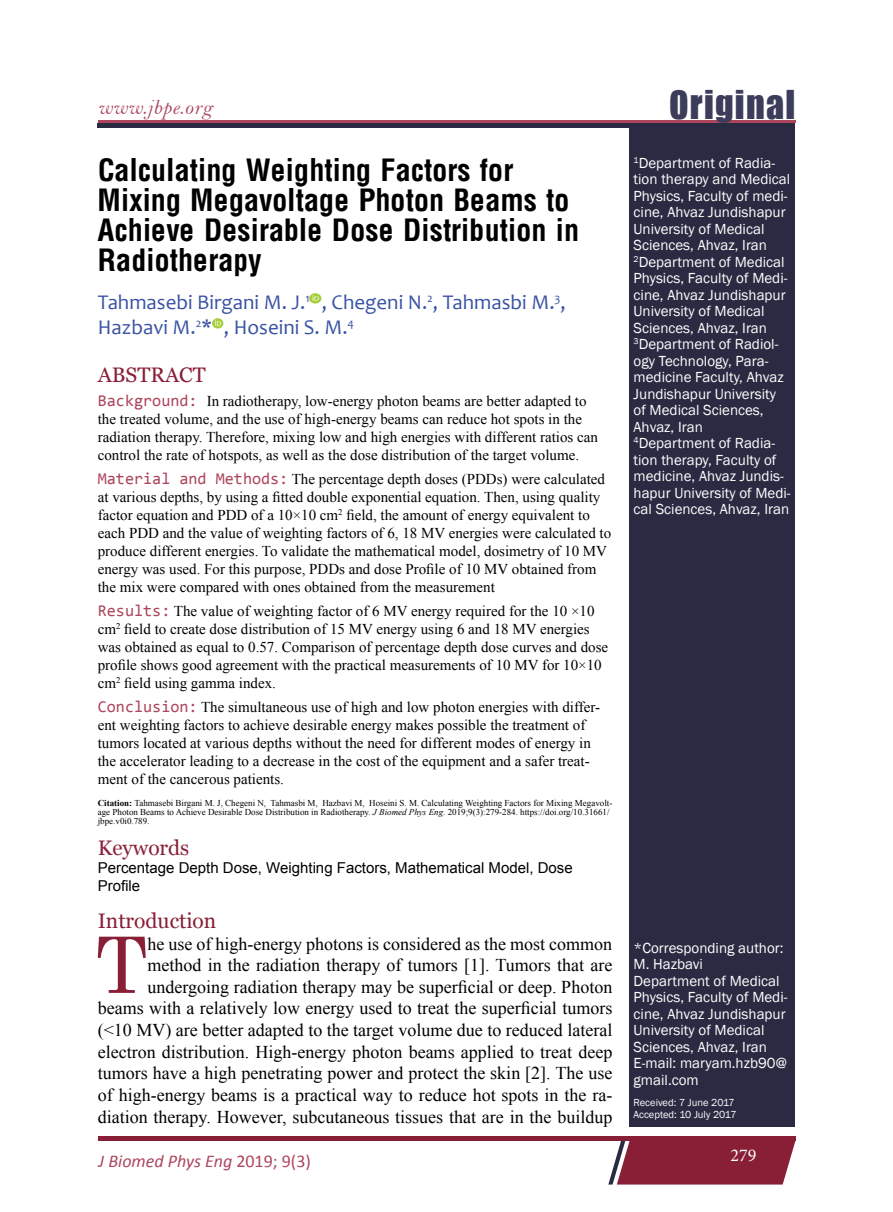
<style>
.page{position:relative;width:893px;height:1212px;background:#fff}
.page>*{position:absolute;margin:0;border:0;box-sizing:border-box;transform-origin:0 0}
.t1{font:77.85px "Century Schoolbook";color:#891f36}
.t2{font:40.5px "Billboard";letter-spacing:.03em;color:#3c3d5b}
.t3{font:700 30px/30px "Arena Condensed";color:#000}
.t4{font:21px/25.2px "Candara";color:#3a53a4}
.t5{font:21px "Georgia";color:#891f36}
.t6{font:21px "Bell MT Italic";letter-spacing:.03em;color:#ad465c}
.t7{font:18px/21.6px "Times New Roman";color:#000;text-align:right}
.t8{font:italic 18px "Calibri";color:#ad465c}
.t9{font:18px "Minion Pro";color:#fff}
.t10{font:15px/18px "Times New Roman";color:#000}
.t11{font:15px/16.5px "Franklin Gothic";color:#fff}
.t12{font:15px/18px "Arial";color:#000}
.t13{font:10.5px/12px "Franklin Gothic";color:#fff}
.t14{font:9px/9px "Times New Roman";color:#000}
.s1{font-family:"Consolas";font-size:16.5px;color:#ae455b}
.s2{font-family:"Consolas";font-size:16.5px;color:#ad465c}
.s3{font-weight:700}
.s4{font-style:italic}
.s5{font-style:normal}
</style>
<div class="page">
<div style="left:98px;top:1136px;width:697px;height:5px;background:#891f36"></div>
<svg style="left:608px;top:1141px;width:187px;height:43px;background:#913348"></svg>
<hr style="left:98px;top:120px;width:698px;height:2px;background:#ad465c">
<div style="left:629px;top:126px;width:166px;height:1001px;background:#2a2a42"></div>
<div style="left:98px;top:123px;width:697px;height:5px;background:#2a2a42"></div>
<svg style="left:310px;top:294px;width:12px;height:9px"></svg>
<svg style="left:212px;top:319px;width:12px;height:9px"></svg>
<h3 class="t6" style="left:98px;top:94px;width:116px">www.jbpe.org</h3>
<h3 class="t3" style="left:98px;top:155px;width:483px">Calculating Weighting Factors for<br>Mixing Megavoltage Photon Beams to<br>Achieve Desirable Dose Distribution in<br>Radiotherapy</h3>
<h3 class="t4" style="left:98px;top:289px;width:470px">Tahmasebi Birgani M. J.<sup>1</sup> , Chegeni N.<sup>2</sup>, Tahmasbi M.<sup>3</sup>,<br>Hazbavi M.<sup>2</sup>* , Hoseini S. M.<sup>4</sup></h3>
<h3 class="t5" style="left:98px;top:362px;width:109px">ABSTRACT</h3>
<p class="t10" style="left:98px;top:391px;width:502px"><span class="s1">Background:</span> In radiotherapy, low-energy photon beams are better adapted to the treated volume, and the use of high-energy beams can reduce hot spots in the radiation therapy. Therefore, mixing low and high energies with different ratios can control the rate of hotspots, as well as the dose distribution of the target volume.</p>
<p class="t10" style="left:98px;top:469px;width:515px"><span class="s2">Material and Methods:</span> The percentage depth doses (PDDs) were calculated at various depths, by using a fitted double exponential equation. Then, using quality factor equation and PDD of a 10×10 cm<sup>2</sup> field, the amount of energy equivalent to each PDD and the value of weighting factors of 6, 18 MV energies were calculated to produce different energies. To validate the mathematical model, dosimetry of 10 MV energy was used. For this purpose, PDDs and dose Profile of 10 MV obtained from the mix were compared with ones obtained from the measurement</p>
<p class="t10" style="left:98px;top:601px;width:512px"><span class="s2">Results:</span> The value of weighting factor of 6 MV energy required for the 10 ×10 cm<sup>2</sup> field to create dose distribution of 15 MV energy using 6 and 18 MV energies was obtained as equal to 0.57. Comparison of percentage depth dose curves and dose profile shows good agreement with the practical measurements of 10 MV for 10×10 cm<sup>2</sup> field using gamma index.</p>
<p class="t10" style="left:98px;top:698px;width:504px"><span class="s2">Conclusion:</span> The simultaneous use of high and low photon energies with differ&shy;ent weighting factors to achieve desirable energy makes possible the treatment of tumors located at various depths without the need for different modes of energy in the accelerator leading to a decrease in the cost of the equipment and a safer treat&shy;ment of the cancerous patients.</p>
<p class="t14" style="left:98px;top:798px;width:516px"><span class="s3">Citation:</span> Tahmasebi Birgani M. J, Chegeni N, Tahmasbi M, Hazbavi M, Hoseini S. M. Calculating Weighting Factors for Mixing Megavolt&shy;age Photon Beams to Achieve Desirable Dose Distribution in Radiotherapy. <span class="s4">J Biomed Phys Eng</span>. 2019;9(3):279-284. https://doi.org/10.31661/ jbpe.v0i0.789.</p>
<h3 class="t5" style="left:98px;top:835px;width:93px">Keywords</h3>
<p class="t12" style="left:98px;top:859px;width:476px">Percentage Depth Dose, Weighting Factors, Mathematical Model, Dose<br>Profile</p>
<h3 class="t5" style="left:98px;top:908px;width:120px">Introduction</h3>
<h1 class="t1" style="left:96px;top:916px;width:53px">T</h1>
<p class="t7" style="left:98px;top:932px;width:516px">he use of high-energy photons is considered as the most common method in the radiation therapy of tumors [1]. Tumors that are undergoing radiation therapy may be superficial or deep. Photon beams with a relatively low energy used to treat the superficial tumors (&lt;10 MV) are better adapted to the target volume due to reduced lateral electron distribution. High-energy photon beams applied to treat deep tumors have a high penetrating power and protect the skin [2]. The use of high-energy beams is a practical way to reduce hot spots in the ra&shy;diation therapy. However, subcutaneous tissues that are in the buildup</p>
<p class="t8" style="left:99px;top:1148px;width:214px">J Biomed Phys Eng <span class="s5">2019; 9(3)</span></p>
<h2 class="t2" style="left:669px;top:83px;width:128px">Original</h2>
<p class="t11" style="left:634px;top:155px;width:159px"><sup>1</sup>Department of Radia&shy;tion therapy and Medical<br>Physics, Faculty of medi&shy;cine, Ahvaz Jundishapur<br>University of Medical<br>Sciences, Ahvaz, Iran<br><sup>2</sup>Department of Medical<br>Physics, Faculty of Medi&shy;cine, Ahvaz Jundishapur<br>University of Medical<br>Sciences, Ahvaz, Iran<br><sup>3</sup>Department of Radiol&shy;ogy Technology, Para&shy;medicine Faculty, Ahvaz<br>Jundishapur University of Medical Sciences,<br>Ahvaz, Iran<br><sup>4</sup>Department of Radia&shy;tion therapy, Faculty of medicine, Ahvaz Jundis&shy;hapur University of Medi&shy;cal Sciences, Ahvaz, Iran</p>
<p class="t11" style="left:634px;top:940px;width:155px">*Corresponding author:<br>M. Hazbavi<br>Department of Medical<br>Physics, Faculty of Medi&shy;cine, Ahvaz Jundishapur<br>University of Medical<br>Sciences, Ahvaz, Iran<br>E-mail: maryam.hzb90@ gmail.com</p>
<p class="t13" style="left:634px;top:1096px;width:104px">Received: 7 June 2017<br>Accepted: 10 July 2017</p>
<p class="t9" style="left:730px;top:1143px;width:27px">279</p>
</div>
